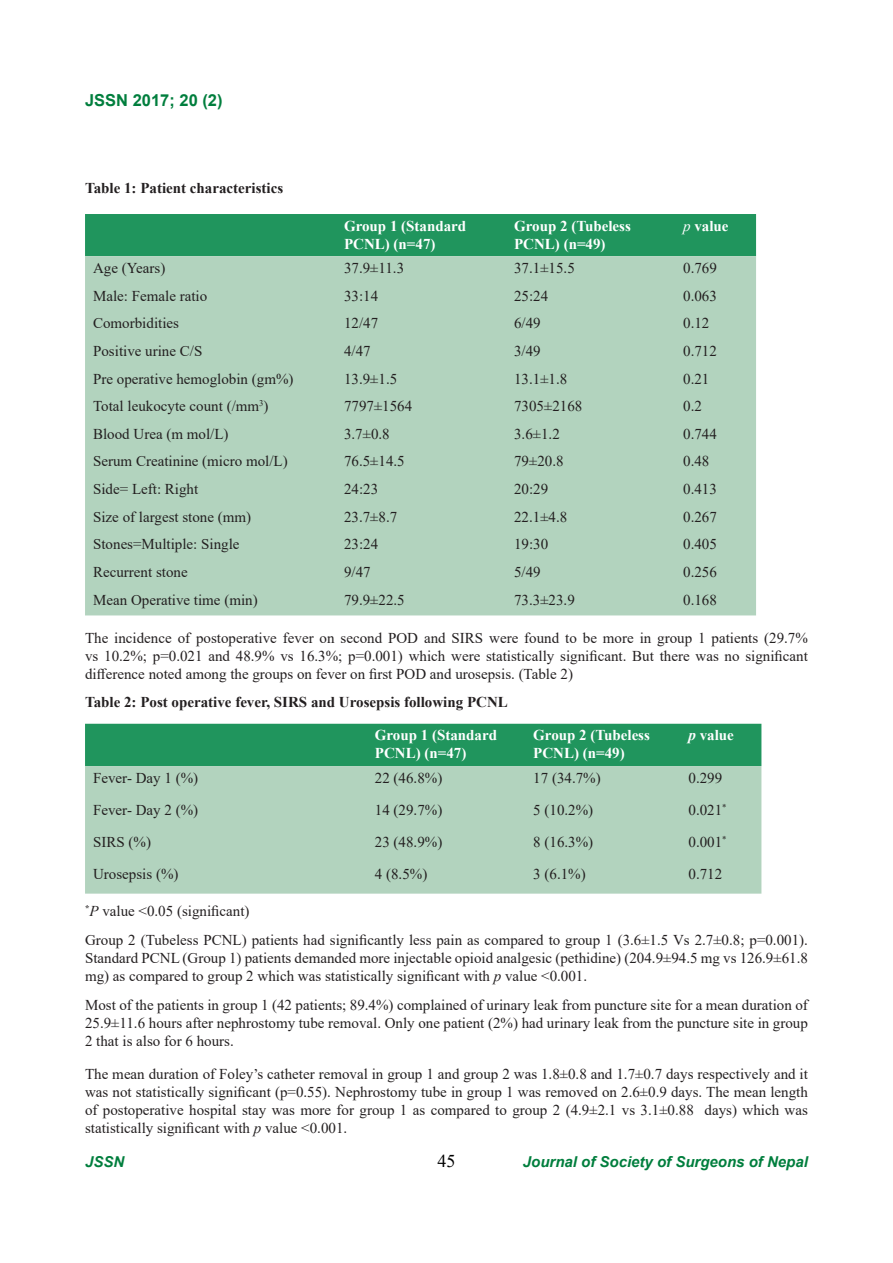
<style>
.page{position:relative;width:893px;height:1263px;background:#fff}
.page>*{position:absolute;margin:0;border:0;box-sizing:border-box;transform-origin:0 0}
.t1{font:18px "Times New Roman";color:#000}
.t2{font:700 16.5px "Arial";color:#007e3d}
.t3{font:15px/18px "Times New Roman";color:#231f20;text-align:justify}
.t4{font:700 15px/18px "Times New Roman";color:#fff}
.t5{font:700 15px "Times New Roman";color:#231f20}
.t6{font:italic 700 15px "Arial";color:#007e3d}
.s1{font-weight:400;font-style:italic}
.s2{font-style:italic}
</style>
<div class="page">
<div style="left:85px;top:214px;width:671px;height:42px;background:#20955d"></div>
<div style="left:85px;top:256px;width:671px;height:359px;background:#b2d3be"></div>
<div style="left:85px;top:724px;width:676px;height:42px;background:#20955d"></div>
<div style="left:85px;top:766px;width:676px;height:128px;background:#b2d3be"></div>
<p class="t2" style="left:85px;top:89px;width:139px">JSSN 2017; 20 (2)</p>
<p class="t5" style="left:85px;top:177px;width:200px">Table 1: Patient characteristics</p>
<p class="t4" style="left:344px;top:216px;width:124px">Group 1 (Standard<br>PCNL) (n=47)</p>
<p class="t4" style="left:514px;top:216px;width:118px">Group 2 (Tubeless<br>PCNL) (n=49)</p>
<p class="t4" style="left:683px;top:216px;width:47px"><span class="s1">p</span> value</p>
<p class="t3" style="left:93px;top:258px;width:74px">Age (Years)</p>
<p class="t3" style="left:344px;top:258px;width:62px">37.9±11.3</p>
<p class="t3" style="left:514px;top:258px;width:62px">37.1±15.5</p>
<p class="t3" style="left:683px;top:258px;width:35px">0.769</p>
<p class="t3" style="left:93px;top:286px;width:116px">Male: Female ratio</p>
<p class="t3" style="left:344px;top:286px;width:36px">33:14</p>
<p class="t3" style="left:514px;top:286px;width:36px">25:24</p>
<p class="t3" style="left:683px;top:286px;width:35px">0.063</p>
<p class="t3" style="left:93px;top:314px;width:87px">Comorbidities</p>
<p class="t3" style="left:344px;top:314px;width:36px">12/47</p>
<p class="t3" style="left:514px;top:314px;width:28px">6/49</p>
<p class="t3" style="left:683px;top:314px;width:28px">0.12</p>
<p class="t3" style="left:93px;top:341px;width:111px">Positive urine C/S</p>
<p class="t3" style="left:344px;top:341px;width:28px">4/47</p>
<p class="t3" style="left:514px;top:341px;width:28px">3/49</p>
<p class="t3" style="left:683px;top:341px;width:35px">0.712</p>
<p class="t3" style="left:93px;top:369px;width:202px">Pre operative hemoglobin (gm%)</p>
<p class="t3" style="left:344px;top:369px;width:55px">13.9±1.5</p>
<p class="t3" style="left:514px;top:369px;width:55px">13.1±1.8</p>
<p class="t3" style="left:683px;top:369px;width:28px">0.21</p>
<p class="t3" style="left:93px;top:397px;width:177px">Total leukocyte count (/mm<sup>3</sup>)</p>
<p class="t3" style="left:344px;top:397px;width:70px">7797±1564</p>
<p class="t3" style="left:514px;top:397px;width:70px">7305±2168</p>
<p class="t3" style="left:683px;top:397px;width:20px">0.2</p>
<p class="t3" style="left:93px;top:424px;width:137px">Blood Urea (m mol/L)</p>
<p class="t3" style="left:344px;top:424px;width:47px">3.7±0.8</p>
<p class="t3" style="left:514px;top:424px;width:47px">3.6±1.2</p>
<p class="t3" style="left:683px;top:424px;width:35px">0.744</p>
<p class="t3" style="left:93px;top:452px;width:196px">Serum Creatinine (micro mol/L)</p>
<p class="t3" style="left:344px;top:452px;width:62px">76.5±14.5</p>
<p class="t3" style="left:514px;top:452px;width:51px">79±20.8</p>
<p class="t3" style="left:683px;top:452px;width:28px">0.48</p>
<p class="t3" style="left:93px;top:480px;width:107px">Side= Left: Right</p>
<p class="t3" style="left:344px;top:480px;width:36px">24:23</p>
<p class="t3" style="left:514px;top:480px;width:36px">20:29</p>
<p class="t3" style="left:683px;top:480px;width:35px">0.413</p>
<p class="t3" style="left:93px;top:507px;width:160px">Size of largest stone (mm)</p>
<p class="t3" style="left:344px;top:507px;width:55px">23.7±8.7</p>
<p class="t3" style="left:514px;top:507px;width:55px">22.1±4.8</p>
<p class="t3" style="left:683px;top:507px;width:35px">0.267</p>
<p class="t3" style="left:93px;top:535px;width:148px">Stones=Multiple: Single</p>
<p class="t3" style="left:344px;top:535px;width:36px">23:24</p>
<p class="t3" style="left:514px;top:535px;width:36px">19:30</p>
<p class="t3" style="left:683px;top:535px;width:35px">0.405</p>
<p class="t3" style="left:93px;top:562px;width:96px">Recurrent stone</p>
<p class="t3" style="left:344px;top:562px;width:28px">9/47</p>
<p class="t3" style="left:514px;top:562px;width:28px">5/49</p>
<p class="t3" style="left:683px;top:562px;width:35px">0.256</p>
<p class="t3" style="left:93px;top:590px;width:166px">Mean Operative time (min)</p>
<p class="t3" style="left:344px;top:590px;width:62px">79.9±22.5</p>
<p class="t3" style="left:514px;top:590px;width:62px">73.3±23.9</p>
<p class="t3" style="left:683px;top:590px;width:35px">0.168</p>
<p class="t3" style="left:85px;top:628px;width:724px">The incidence of postoperative fever on second POD and SIRS were found to be more in group 1 patients (29.7% vs 10.2%; p=0.021 and 48.9% vs 16.3%; p=0.001) which were statistically significant. But there was no significant difference noted among the groups on fever on first POD and urosepsis. (Table 2)</p>
<p class="t5" style="left:85px;top:691px;width:424px">Table 2: Post operative fever, SIRS and Urosepsis following PCNL</p>
<p class="t4" style="left:375px;top:726px;width:124px">Group 1 (Standard<br>PCNL) (n=47)</p>
<p class="t4" style="left:533px;top:726px;width:118px">Group 2 (Tubeless<br>PCNL) (n=49)</p>
<p class="t4" style="left:688px;top:726px;width:47px"><span class="s2">p</span> value</p>
<p class="t3" style="left:93px;top:768px;width:107px">Fever- Day 1 (%)</p>
<p class="t3" style="left:375px;top:768px;width:69px">22 (46.8%)</p>
<p class="t3" style="left:533px;top:768px;width:69px">17 (34.7%)</p>
<p class="t3" style="left:688px;top:768px;width:35px">0.299</p>
<p class="t3" style="left:93px;top:800px;width:107px">Fever- Day 2 (%)</p>
<p class="t3" style="left:375px;top:800px;width:69px">14 (29.7%)</p>
<p class="t3" style="left:533px;top:800px;width:61px">5 (10.2%)</p>
<p class="t3" style="left:688px;top:800px;width:40px">0.021<sup>*</sup></p>
<p class="t3" style="left:93px;top:832px;width:59px">SIRS (%)</p>
<p class="t3" style="left:375px;top:832px;width:69px">23 (48.9%)</p>
<p class="t3" style="left:533px;top:832px;width:61px">8 (16.3%)</p>
<p class="t3" style="left:688px;top:832px;width:40px">0.001<sup>*</sup></p>
<p class="t3" style="left:93px;top:864px;width:87px">Urosepsis (%)</p>
<p class="t3" style="left:375px;top:864px;width:54px">4 (8.5%)</p>
<p class="t3" style="left:533px;top:864px;width:54px">3 (6.1%)</p>
<p class="t3" style="left:688px;top:864px;width:35px">0.712</p>
<p class="t3" style="left:85px;top:896px;width:724px;line-height:28.7px"><sup>*</sup><span class="s2">P</span> value &lt;0.05 (significant)<br>Group 2 (Tubeless PCNL) patients had significantly less pain as compared to group 1 (3.6±1.5 Vs 2.7±0.8; p=0.001).</p>
<p class="t3" style="left:85px;top:948px;width:724px">Standard PCNL (Group 1) patients demanded more injectable opioid analgesic (pethidine) (204.9±94.5 mg vs 126.9±61.8 mg) as compared to group 2 which was statistically significant with <span class="s2">p</span> value &lt;0.001.</p>
<p class="t3" style="left:85px;top:995px;width:724px">Most of the patients in group 1 (42 patients; 89.4%) complained of urinary leak from puncture site for a mean duration of 25.9±11.6 hours after nephrostomy tube removal. Only one patient (2%) had urinary leak from the puncture site in group 2 that is also for 6 hours.</p>
<p class="t3" style="left:85px;top:1064px;width:724px">The mean duration of Foley’s catheter removal in group 1 and group 2 was 1.8±0.8 and 1.7±0.7 days respectively and it was not statistically significant (p=0.55). Nephrostomy tube in group 1 was removed on 2.6±0.9 days. The mean length of postoperative hospital stay was more for group 1 as compared to group 2 (4.9±2.1 vs 3.1±0.88 days) which was statistically significant with <span class="s2">p</span> value &lt;0.001.</p>
<p class="t6" style="left:85px;top:1152px;width:41px">JSSN</p>
<p class="t1" style="left:437px;top:1149px;width:19px">45</p>
<p class="t6" style="left:523px;top:1152px;width:287px">Journal of Society of Surgeons of Nepal</p>
</div>
